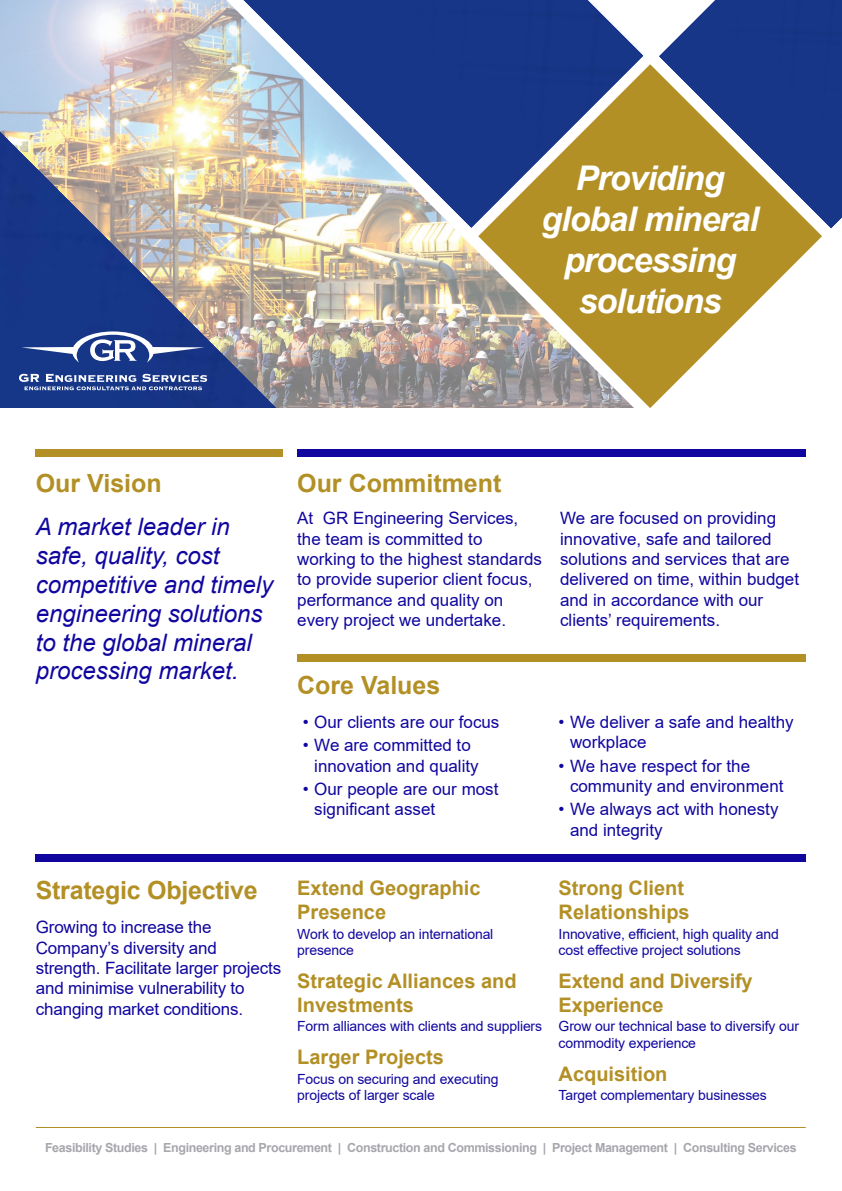
<style>
.page{position:relative;width:842px;height:1191px;background:#fff}
.page>*{position:absolute;margin:0;border:0;box-sizing:border-box;transform-origin:0 0}
.Size_25_-_Arial_-_Bo{font:italic 700 34px/40.8px "Arial";letter-spacing:-.03em;color:#fff;text-align:center}
.Size_25_-_Arial_-_Bo-2{font:700 25px "Arial";color:#b39026}
.Size_24_-_Arial_-_It{font:italic 24px/28.8px "Arial";color:#10069f}
.Size_20_-_Arial_-_Bo{font:700 20px/24px "Arial";color:#b39026}
.Size_18_-_Arial_-_Re{font:17px/20.4px "Arial";color:#10069f}
.Size_19_-__Arial_-_R{font:14px/16.8px "Arial";letter-spacing:-.01em;color:#10069f}
.Size_25_-_Arial_-_Bo-3{font:700 12.5px "Arial";letter-spacing:-.03em;color:#a7a6ad}
</style>
<div class="page">
<img style="left:0;top:0;width:226px;height:132px">
<img style="left:0;top:132px;width:226px;height:276px">
<svg style="left:19px;top:373px;width:188px;height:17px;background:#5c71aa"></svg>
<svg style="left:21px;top:331px;width:184px;height:31px"></svg>
<img style="left:226px;top:0;width:606px;height:408px">
<svg style="left:478px;top:64px;width:344px;height:344px;fill:#b39026"></svg>
<img style="left:244px;top:0;width:399px;height:228px">
<img style="left:659px;top:0;width:183px;height:228px">
<hr style="left:36px;top:1127px;width:770px;height:1px;background:#b39026">
<div style="left:36px;top:854px;width:770px;height:8px;background:#10069f"></div>
<div style="left:36px;top:449px;width:247px;height:8px;background:#b39026"></div>
<div style="left:297px;top:449px;width:509px;height:8px;background:#10069f"></div>
<div style="left:297px;top:654px;width:509px;height:8px;background:#b39026"></div>
<p class="Size_25_-_Arial_-_Bo" style="left:541px;top:159px;width:219px">Providing global mineral processing solutions</p>
<p class="Size_25_-_Arial_-_Bo-2" style="left:36px;top:466px;width:127px">Our Vision</p>
<p class="Size_24_-_Arial_-_It" style="left:36px;top:513px;width:239px">A market leader in safe, quality, cost competitive and timely engineering solutions to the global mineral processing market.</p>
<p class="Size_25_-_Arial_-_Bo-2" style="left:297px;top:466px;width:206px">Our Commitment</p>
<p class="Size_18_-_Arial_-_Re" style="left:297px;top:508px;width:246px">At GR Engineering Services, the team is committed to working to the highest standards to provide superior client focus, performance and quality on every project we undertake.</p>
<p class="Size_18_-_Arial_-_Re" style="left:560px;top:508px;width:241px">We are focused on providing innovative, safe and tailored solutions and services that are delivered on time, within budget and in accordance with our clients’ requirements.</p>
<p class="Size_25_-_Arial_-_Bo-2" style="left:297px;top:667px;width:145px">Core Values</p>
<p class="Size_18_-_Arial_-_Re" style="left:303px;top:711px;width:198px">• Our clients are our focus</p>
<p class="Size_18_-_Arial_-_Re" style="left:314px;top:735px;width:166px;text-indent:-11px">• We are committed to innovation and quality</p>
<p class="Size_18_-_Arial_-_Re" style="left:314px;top:778px;width:186px;text-indent:-11px">• Our people are our most significant asset</p>
<p class="Size_18_-_Arial_-_Re" style="left:570px;top:711px;width:225px;text-indent:-11px">• We deliver a safe and healthy workplace</p>
<p class="Size_18_-_Arial_-_Re" style="left:570px;top:755px;width:215px;text-indent:-11px">• We have respect for the community and environment</p>
<p class="Size_18_-_Arial_-_Re" style="left:570px;top:799px;width:210px;text-indent:-11px">• We always act with honesty and integrity</p>
<p class="Size_20_-_Arial_-_Bo" style="left:559px;top:876px;width:133px">Strong Client<br>Relationships</p>
<p class="Size_19_-__Arial_-_R" style="left:559px;top:925px;width:222px">Innovative, efficient, high quality and cost effective project solutions</p>
<p class="Size_20_-_Arial_-_Bo" style="left:559px;top:969px;width:196px">Extend and Diversify<br>Experience</p>
<p class="Size_19_-__Arial_-_R" style="left:559px;top:1018px;width:242px">Grow our technical base to diversify our commodity experience</p>
<p class="Size_20_-_Arial_-_Bo" style="left:559px;top:1062px;width:110px">Acquisition</p>
<p class="Size_19_-__Arial_-_R" style="left:559px;top:1087px;width:210px">Target complementary businesses</p>
<p class="Size_25_-_Arial_-_Bo-3" style="left:45px;top:1138px;width:753px">Feasibility Studies | Engineering and Procurement | Construction and Commissioning | Project Management | Consulting Services</p>
<p class="Size_20_-_Arial_-_Bo" style="left:297px;top:876px;width:185px">Extend Geographic<br>Presence</p>
<p class="Size_19_-__Arial_-_R" style="left:297px;top:925px;width:198px">Work to develop an international presence</p>
<p class="Size_20_-_Arial_-_Bo" style="left:297px;top:969px;width:221px">Strategic Alliances and<br>Investments</p>
<p class="Size_19_-__Arial_-_R" style="left:297px;top:1018px;width:246px">Form alliances with clients and suppliers</p>
<p class="Size_20_-_Arial_-_Bo" style="left:297px;top:1045px;width:148px">Larger Projects</p>
<p class="Size_19_-__Arial_-_R" style="left:297px;top:1070px;width:203px">Focus on securing and executing projects of larger scale</p>
<p class="Size_25_-_Arial_-_Bo-2" style="left:36px;top:872px;width:223px">Strategic Objective</p>
<p class="Size_18_-_Arial_-_Re" style="left:36px;top:916px;width:247px">Growing to increase the<br>Company’s diversity and strength. Facilitate larger projects and minimise vulnerability to changing market conditions.</p>
</div>
